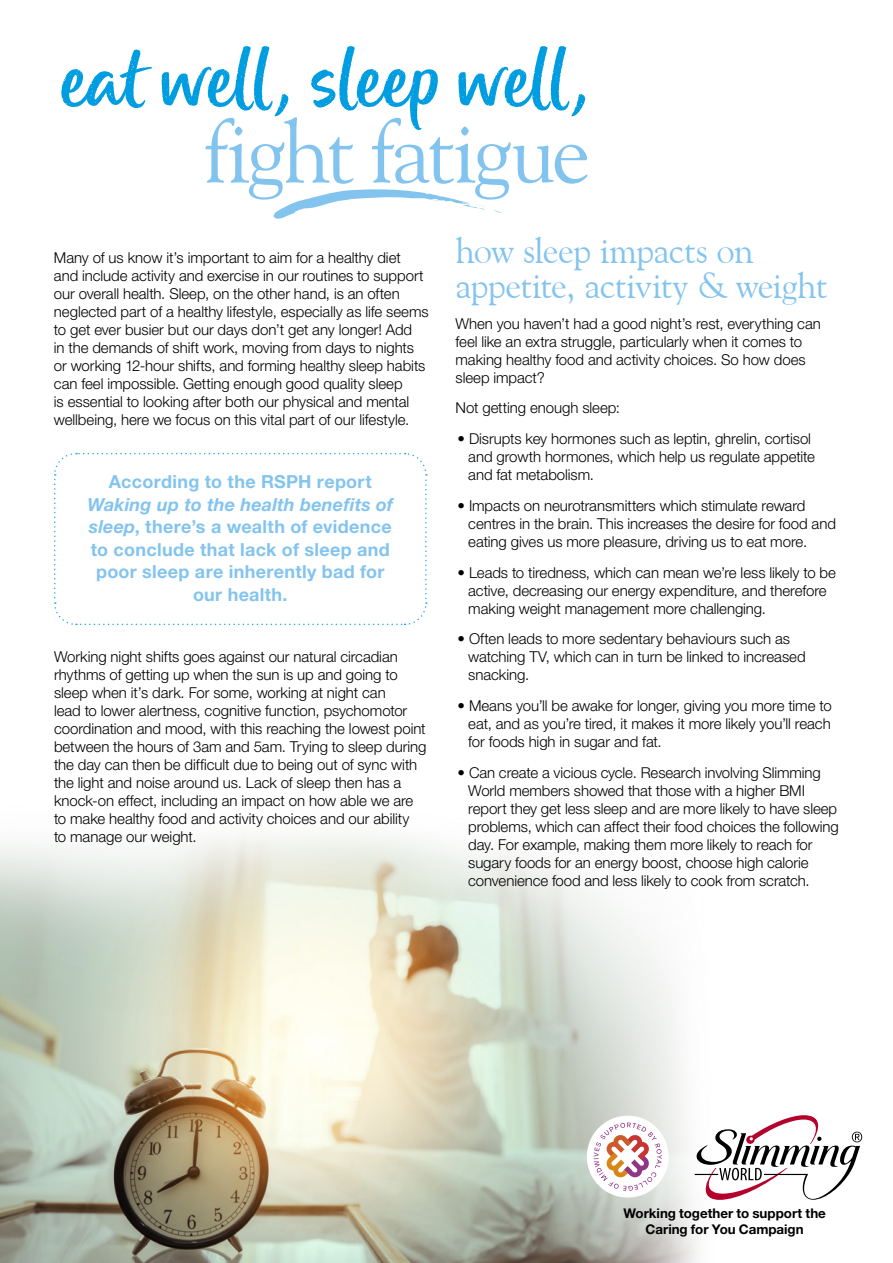
<style>
.page{position:relative;width:893px;height:1263px;background:#fff}
.page>*{position:absolute;margin:0;border:0;box-sizing:border-box;transform-origin:0 0}
.t1{font:108.3px "SW Script";color:#009de0}
.t2{font:88.05px "Goudy Old Style BT";letter-spacing:-.03em;color:#83c4ef}
.t3{font:36px/34.5px "Goudy Old Style BT";letter-spacing:-.02em;color:#83c4ef}
.t4{font:700 18px/22.5px "Helvetica Neue LT Std";letter-spacing:.015em;color:#83c4ef;text-align:center}
.t5{font:300 15px/18px "Helvetica Neue LT Std";letter-spacing:-.005em;color:#000}
.t6{font:700 13.35px/16px "Helvetica Neue LT Std";color:#000;text-align:center}
.s1{font-style:italic}
</style>
<div class="page">
<img style="left:0;top:835px;width:698px;height:428px">
<svg style="left:54px;top:452px;width:373px;height:174px"></svg>
<svg style="left:695px;top:1115px;width:167px;height:85px"></svg>
<div style="left:587px;top:1116px;width:82px;height:81px;background:#fff;border-radius:50%"></div>
<svg style="left:594px;top:1122px;width:68px;height:69px"></svg>
<svg style="left:273px;top:189px;width:213px;height:30px"></svg>
<h1 class="t1" style="left:61px;top:23px;width:534px">eat well, sleep well,</h1>
<h2 class="t2" style="left:204px;top:98px;width:389px">fight fatigue</h2>
<p class="t5" style="left:54px;top:248px;width:376px">Many of us know it’s important to aim for a healthy diet and include activity and exercise in our routines to support our overall health. Sleep, on the other hand, is an often neglected part of a healthy lifestyle, especially as life seems to get ever busier but our days don’t get any longer! Add<br>in the demands of shift work, moving from days to nights or working 12-hour shifts, and forming healthy sleep habits can feel impossible. Getting enough good quality sleep<br>is essential to looking after both our physical and mental wellbeing, here we focus on this vital part of our lifestyle.</p>
<p class="t4" style="left:109px;top:470px;width:264px">According to the RSPH report</p>
<p class="t4" style="left:87px;top:492px;width:307px"><span class="s1">Waking up to the health benefits of sleep</span>, there’s a wealth of evidence to conclude that lack of sleep and poor sleep are inherently bad for our health.</p>
<p class="t5" style="left:54px;top:648px;width:374px">Working night shifts goes against our natural circadian rhythms of getting up when the sun is up and going to sleep when it’s dark. For some, working at night can<br>lead to lower alertness, cognitive function, psychomotor coordination and mood, with this reaching the lowest point between the hours of 3am and 5am. Trying to sleep during the day can then be difficult due to being out of sync with the light and noise around us. Lack of sleep then has a knock-on effect, including an impact on how able we are to make healthy food and activity choices and our ability<br>to manage our weight.</p>
<h3 class="t3" style="left:455px;top:233px;width:373px">how sleep impacts on appetite, activity &amp; weight</h3>
<p class="t5" style="left:455px;top:314px;width:367px">When you haven’t had a good night’s rest, everything can feel like an extra struggle, particularly when it comes to making healthy food and activity choices. So how does sleep impact?</p>
<p class="t5" style="left:455px;top:399px;width:166px">Not getting enough sleep:</p>
<p class="t5" style="left:468px;top:429px;width:348px;text-indent:-11px">• Disrupts key hormones such as leptin, ghrelin, cortisol and growth hormones, which help us regulate appetite and fat metabolism.</p>
<p class="t5" style="left:468px;top:496px;width:369px;text-indent:-11px">• Impacts on neurotransmitters which stimulate reward centres in the brain. This increases the desire for food and eating gives us more pleasure, driving us to eat more.</p>
<p class="t5" style="left:468px;top:563px;width:369px;text-indent:-11px">• Leads to tiredness, which can mean we’re less likely to be active, decreasing our energy expenditure, and therefore making weight management more challenging.</p>
<p class="t5" style="left:468px;top:630px;width:339px;text-indent:-11px">• Often leads to more sedentary behaviours such as watching TV, which can in turn be linked to increased snacking.</p>
<p class="t5" style="left:468px;top:696px;width:365px;text-align:justify;text-indent:-11px">• Means you’ll be awake for longer, giving you more time to eat, and as you’re tired, it makes it more likely you’ll reach for foods high in sugar and fat.</p>
<p class="t5" style="left:468px;top:763px;width:372px;text-indent:-11px">• Can create a vicious cycle. Research involving Slimming World members showed that those with a higher BMI report they get less sleep and are more likely to have sleep problems, which can affect their food choices the following day. For example, making them more likely to reach for sugary foods for an energy boost, choose high calorie convenience food and less likely to cook from scratch.</p>
<p class="t6" style="left:623px;top:1205px;width:204px">Working together to support the<br>Caring for You Campaign</p>
</div>
